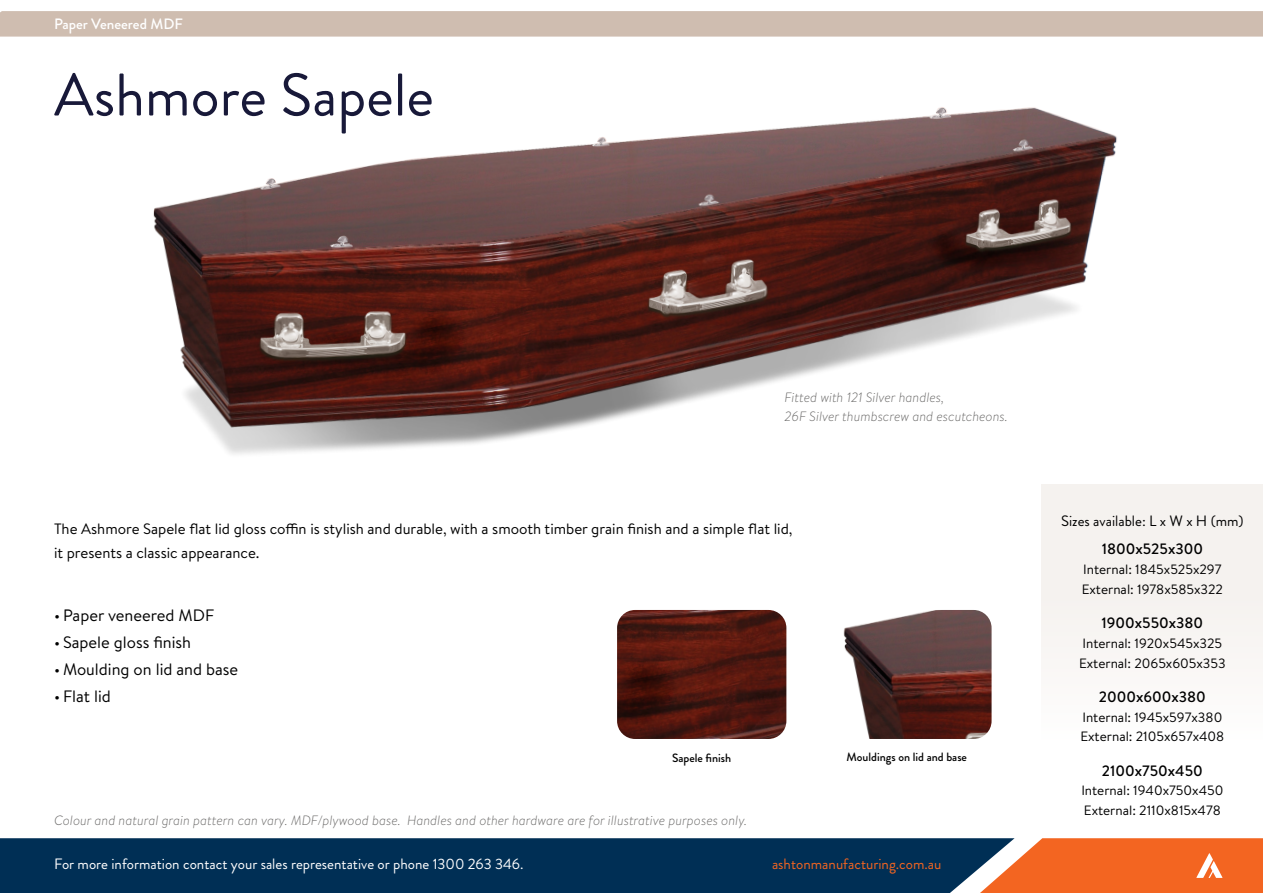
<style>
.page{position:relative;width:1263px;height:893px;background:#fff}
.page>*{position:absolute;margin:0;border:0;box-sizing:border-box;transform-origin:0 0}
.t1{font:60px "Brandon Grotesque";color:#181939}
.t2{font:16.5px "Brandon Text";color:#000}
.t3{font:15px/23.1px "Brandon Text";color:#000}
.t4{font:15px "Brandon Grotesque";color:#fff}
.t5{font:500 15px "Brandon Text";color:#000}
.t6{font:15px "Brandon Grotesque";color:#f36521}
.t7{font:15px "Brandon Grotesque";color:#000}
.t8{font:500 15px "Brandon Grotesque";color:#fff}
.t9{font:13.5px "Brandon Text";color:#000}
.t10{font:italic 300 13.5px "Brandon Text";color:#6b6a69}
.t11{font:500 12px "Brandon Grotesque";color:#000}
</style>
<div class="page">
<div style="left:1042px;top:442px;width:221px;height:397px;background:#f9f7f5"></div>
<div style="left:0;top:838px;width:980px;height:55px;background:#002f55"></div>
<div style="left:0;top:11px;width:1263px;height:26px;background:#cfbdb0"></div>
<div style="left:47px;top:60px;width:1216px;height:423px;background:#fff"></div>
<img style="left:153px;top:107px;width:964px;height:347px">
<img style="left:617px;top:610px;width:169px;height:129px">
<img style="left:843px;top:610px;width:148px;height:129px">
<svg style="left:980px;top:838px;width:283px;height:55px;background:#ec7238"></svg>
<p class="t8" style="left:54px;top:13px;width:131px">Paper Veneered MDF</p>
<p class="t1" style="left:54px;top:54px;width:381px">Ashmore Sapele</p>
<p class="t10" style="left:784px;top:388px;width:161px">Fitted with 121 Silver handles,</p>
<p class="t10" style="left:784px;top:407px;width:225px">26F Silver thumbscrew and escutcheons.</p>
<p class="t3" style="left:54px;top:517px;width:740px">The Ashmore Sapele flat lid gloss coffin is stylish and durable, with a smooth timber grain finish and a simple flat lid, it presents a classic appearance.</p>
<p class="t2" style="left:54px;top:604px;width:162px">• Paper veneered MDF</p>
<p class="t2" style="left:54px;top:631px;width:139px">• Sapele gloss finish</p>
<p class="t2" style="left:54px;top:658px;width:186px">• Moulding on lid and base</p>
<p class="t2" style="left:54px;top:685px;width:58px">• Flat lid</p>
<p class="t11" style="left:672px;top:749px;width:61px">Sapele finish</p>
<p class="t11" style="left:847px;top:749px;width:122px">Mouldings on lid and base</p>
<p class="t10" style="left:54px;top:811px;width:695px">Colour and natural grain pattern can vary. MDF/plywood base. Handles and other hardware are for illustrative purposes only.</p>
<p class="t4" style="left:54px;top:853px;width:471px">For more information contact your sales representative or phone 1300 263 346.</p>
<p class="t6" style="left:772px;top:853px;width:171px">ashtonmanufacturing.com.au</p>
<p class="t7" style="left:1061px;top:510px;width:184px">Sizes available: L x W x H (mm)</p>
<p class="t5" style="left:1102px;top:539px;width:103px">1800x525x300</p>
<p class="t9" style="left:1083px;top:560px;width:140px">Internal: 1845x525x297</p>
<p class="t9" style="left:1082px;top:580px;width:143px">External: 1978x585x322</p>
<p class="t5" style="left:1101px;top:612px;width:103px">1900x550x380</p>
<p class="t9" style="left:1082px;top:634px;width:141px">Internal: 1920x545x325</p>
<p class="t9" style="left:1079px;top:654px;width:148px">External: 2065x605x353</p>
<p class="t5" style="left:1099px;top:686px;width:108px">2000x600x380</p>
<p class="t9" style="left:1082px;top:708px;width:141px">Internal: 1945x597x380</p>
<p class="t9" style="left:1080px;top:727px;width:145px">External: 2105x657x408</p>
<p class="t5" style="left:1102px;top:760px;width:102px">2100x750x450</p>
<p class="t9" style="left:1081px;top:781px;width:144px">Internal: 1940x750x450</p>
<p class="t9" style="left:1084px;top:801px;width:139px">External: 2110x815x478</p>
</div>
